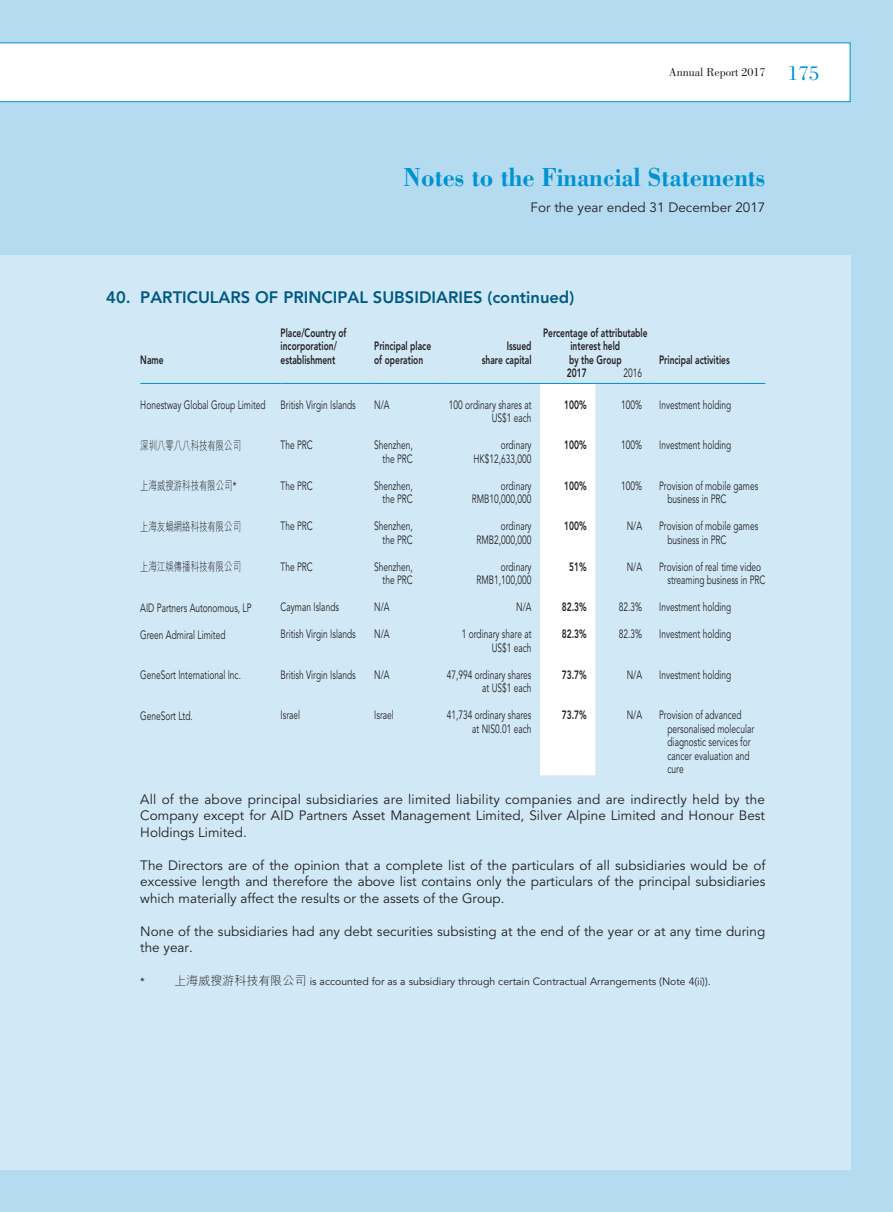
<style>
.page{position:relative;width:893px;height:1212px;background:#b5dbf1}
.page>*{position:absolute;margin:0;border:0;box-sizing:border-box;transform-origin:0 0}
.t1{font:700 27px "Bodoni Std";color:#0093d0;scale:.9 1}
._01_H1{font:800 16.5px "Avenir LT Std";color:#005a81}
._00_txt{font:13.5px/16.5px "Avenir LT Std";color:#231f20;text-align:justify}
._50_Table_txt{font:12px "Avenir LT Std";color:#231f20;scale:.7 1}
._50_Table_txt-2{font:800 12px "Avenir LT Std";color:#231f20;scale:.7 1}
._50_Table_txt-3{font:300 12px "M Hei HK";color:#231f20;scale:.7 1}
.t2{font:12px "Bodoni Std";color:#231f20}
._06_Notes{font:10.5px "Avenir LT Std";color:#231f20}
.s1{font-size:21px;color:#0093d0}
.s2{font-family:"Avenir LT Std";font-weight:400}
.s3{font-family:"M Hei HK";font-weight:300;font-size:12px}
</style>
<div class="page">
<div style="left:0;top:43px;width:850px;height:59px;background:#fff"></div>
<div style="left:0;top:255px;width:850px;height:914px;background:#d1e8f6"></div>
<div style="left:540px;top:384px;width:55px;height:391px;background:#fff"></div>
<hr style="left:140px;top:383px;width:141px;height:1px;background:#0093d0">
<hr style="left:281px;top:383px;width:93px;height:1px;background:#0093d0">
<hr style="left:374px;top:383px;width:68px;height:1px;background:#0093d0">
<hr style="left:442px;top:383px;width:98px;height:1px;background:#0093d0">
<hr style="left:540px;top:383px;width:55px;height:1px;background:#0093d0">
<hr style="left:595px;top:383px;width:56px;height:1px;background:#0093d0">
<hr style="left:651px;top:383px;width:114px;height:1px;background:#0093d0">
<p class="t2" style="left:669px;top:66px;width:152px">Annual Report 2017 <span class="s1">175</span></p>
<h1 class="t1" style="left:404px;top:160px;width:403px">Notes to the Financial Statements</h1>
<p class="_00_txt" style="left:531px;top:200px;width:236px">For the year ended 31 December 2017</p>
<p class="_01_H1" style="left:106px;top:287px;width:469px">40. PARTICULARS OF PRINCIPAL SUBSIDIARIES (continued)</p>
<p class="_50_Table_txt-2" style="left:140px;top:352px;width:35px">Name</p>
<p class="_50_Table_txt-2" style="left:281px;top:325px;width:96px">Place/Country of</p>
<p class="_50_Table_txt-2" style="left:281px;top:339px;width:82px">incorporation/</p>
<p class="_50_Table_txt-2" style="left:281px;top:352px;width:80px">establishment</p>
<p class="_50_Table_txt-2" style="left:374px;top:339px;width:83px">Principal place</p>
<p class="_50_Table_txt-2" style="left:374px;top:352px;width:71px">of operation</p>
<p class="_50_Table_txt-2" style="left:507px;top:339px;width:37px">Issued</p>
<p class="_50_Table_txt-2" style="left:482px;top:352px;width:72px">share capital</p>
<p class="_50_Table_txt-2" style="left:543px;top:325px;width:151px">Percentage of attributable</p>
<p class="_50_Table_txt-2" style="left:570px;top:339px;width:73px">interest held</p>
<p class="_50_Table_txt-2" style="left:569px;top:352px;width:77px">by the Group</p>
<p class="_50_Table_txt-2" style="left:659px;top:352px;width:102px">Principal activities</p>
<p class="_50_Table_txt-2" style="left:567px;top:366px;width:30px">2017</p>
<p class="_50_Table_txt" style="left:623px;top:366px;width:28px">2016</p>
<p class="_50_Table_txt" style="left:140px;top:398px;width:181px">Honestway Global Group Limited</p>
<p class="_50_Table_txt" style="left:281px;top:398px;width:109px">British Virgin Islands</p>
<p class="_50_Table_txt" style="left:374px;top:398px;width:24px">N/A</p>
<p class="_50_Table_txt" style="left:449px;top:398px;width:119px">100 ordinary shares at</p>
<p class="_50_Table_txt" style="left:492px;top:411px;width:58px">US$1 each</p>
<p class="_50_Table_txt-2" style="left:564px;top:397px;width:34px">100%</p>
<p class="_50_Table_txt" style="left:621px;top:398px;width:32px">100%</p>
<p class="_50_Table_txt" style="left:659px;top:398px;width:105px">Investment holding</p>
<p class="_50_Table_txt-3" style="left:140px;top:439px;width:146px">深圳八零八八科技有限公司</p>
<p class="_50_Table_txt" style="left:281px;top:438px;width:48px">The PRC</p>
<p class="_50_Table_txt" style="left:374px;top:438px;width:57px">Shenzhen,</p>
<p class="_50_Table_txt" style="left:383px;top:452px;width:45px">the PRC</p>
<p class="_50_Table_txt" style="left:501px;top:438px;width:45px">ordinary</p>
<p class="_50_Table_txt" style="left:473px;top:452px;width:84px">HK$12,633,000</p>
<p class="_50_Table_txt-2" style="left:564px;top:438px;width:34px">100%</p>
<p class="_50_Table_txt" style="left:621px;top:438px;width:32px">100%</p>
<p class="_50_Table_txt" style="left:659px;top:438px;width:105px">Investment holding</p>
<p class="_50_Table_txt-3" style="left:140px;top:480px;width:139px">上海威搜游科技有限公司<span class="s2">*</span></p>
<p class="_50_Table_txt" style="left:281px;top:479px;width:48px">The PRC</p>
<p class="_50_Table_txt" style="left:374px;top:479px;width:57px">Shenzhen,</p>
<p class="_50_Table_txt" style="left:383px;top:492px;width:45px">the PRC</p>
<p class="_50_Table_txt" style="left:501px;top:479px;width:45px">ordinary</p>
<p class="_50_Table_txt" style="left:472px;top:492px;width:87px">RMB10,000,000</p>
<p class="_50_Table_txt-2" style="left:564px;top:478px;width:34px">100%</p>
<p class="_50_Table_txt" style="left:621px;top:479px;width:32px">100%</p>
<p class="_50_Table_txt" style="left:659px;top:479px;width:143px">Provision of mobile games</p>
<p class="_50_Table_txt" style="left:667px;top:492px;width:86px">business in PRC</p>
<p class="_50_Table_txt-3" style="left:140px;top:520px;width:146px">上海友蝸網絡科技有限公司</p>
<p class="_50_Table_txt" style="left:281px;top:519px;width:48px">The PRC</p>
<p class="_50_Table_txt" style="left:374px;top:519px;width:57px">Shenzhen,</p>
<p class="_50_Table_txt" style="left:383px;top:533px;width:45px">the PRC</p>
<p class="_50_Table_txt" style="left:501px;top:519px;width:45px">ordinary</p>
<p class="_50_Table_txt" style="left:476px;top:533px;width:80px">RMB2,000,000</p>
<p class="_50_Table_txt-2" style="left:564px;top:519px;width:34px">100%</p>
<p class="_50_Table_txt" style="left:627px;top:519px;width:24px">N/A</p>
<p class="_50_Table_txt" style="left:659px;top:519px;width:143px">Provision of mobile games</p>
<p class="_50_Table_txt" style="left:667px;top:533px;width:86px">business in PRC</p>
<p class="_50_Table_txt-3" style="left:140px;top:561px;width:146px">上海江娛傳播科技有限公司</p>
<p class="_50_Table_txt" style="left:281px;top:560px;width:48px">The PRC</p>
<p class="_50_Table_txt" style="left:374px;top:560px;width:57px">Shenzhen,</p>
<p class="_50_Table_txt" style="left:383px;top:573px;width:45px">the PRC</p>
<p class="_50_Table_txt" style="left:501px;top:560px;width:45px">ordinary</p>
<p class="_50_Table_txt" style="left:476px;top:573px;width:80px">RMB1,100,000</p>
<p class="_50_Table_txt-2" style="left:569px;top:559px;width:27px">51%</p>
<p class="_50_Table_txt" style="left:627px;top:560px;width:24px">N/A</p>
<p class="_50_Table_txt" style="left:659px;top:560px;width:147px">Provision of real time video</p>
<p class="_50_Table_txt" style="left:667px;top:573px;width:141px">streaming business in PRC</p>
<p class="_50_Table_txt" style="left:140px;top:601px;width:160px">AID Partners Autonomous, LP</p>
<p class="_50_Table_txt" style="left:281px;top:600px;width:85px">Cayman Islands</p>
<p class="_50_Table_txt" style="left:374px;top:600px;width:24px">N/A</p>
<p class="_50_Table_txt" style="left:516px;top:600px;width:24px">N/A</p>
<p class="_50_Table_txt-2" style="left:562px;top:600px;width:37px">82.3%</p>
<p class="_50_Table_txt" style="left:619px;top:600px;width:35px">82.3%</p>
<p class="_50_Table_txt" style="left:659px;top:600px;width:105px">Investment holding</p>
<p class="_50_Table_txt" style="left:140px;top:628px;width:123px">Green Admiral Limited</p>
<p class="_50_Table_txt" style="left:281px;top:627px;width:109px">British Virgin Islands</p>
<p class="_50_Table_txt" style="left:374px;top:627px;width:24px">N/A</p>
<p class="_50_Table_txt" style="left:462px;top:627px;width:101px">1 ordinary share at</p>
<p class="_50_Table_txt" style="left:492px;top:641px;width:58px">US$1 each</p>
<p class="_50_Table_txt-2" style="left:562px;top:627px;width:37px">82.3%</p>
<p class="_50_Table_txt" style="left:619px;top:627px;width:35px">82.3%</p>
<p class="_50_Table_txt" style="left:659px;top:627px;width:105px">Investment holding</p>
<p class="_50_Table_txt" style="left:140px;top:668px;width:145px">GeneSort International Inc.</p>
<p class="_50_Table_txt" style="left:281px;top:668px;width:109px">British Virgin Islands</p>
<p class="_50_Table_txt" style="left:374px;top:668px;width:24px">N/A</p>
<p class="_50_Table_txt" style="left:447px;top:668px;width:123px">47,994 ordinary shares</p>
<p class="_50_Table_txt" style="left:482px;top:681px;width:72px">at US$1 each</p>
<p class="_50_Table_txt-2" style="left:562px;top:667px;width:37px">73.7%</p>
<p class="_50_Table_txt" style="left:627px;top:668px;width:24px">N/A</p>
<p class="_50_Table_txt" style="left:659px;top:668px;width:105px">Investment holding</p>
<p class="_50_Table_txt-2" style="left:562px;top:708px;width:37px">73.7%</p>
<p class="_50_Table_txt" style="left:627px;top:708px;width:24px">N/A</p>
<p class="_50_Table_txt" style="left:659px;top:708px;width:119px">Provision of advanced</p>
<p class="_50_Table_txt" style="left:667px;top:722px;width:125px">personalised molecular</p>
<p class="_50_Table_txt" style="left:667px;top:735px;width:120px">diagnostic services for</p>
<p class="_50_Table_txt" style="left:667px;top:749px;width:119px">cancer evaluation and</p>
<p class="_50_Table_txt" style="left:667px;top:762px;width:25px">cure</p>
<p class="_00_txt" style="left:140px;top:791px;width:626px">All of the above principal subsidiaries are limited liability companies and are indirectly held by the Company except for AID Partners Asset Management Limited, Silver Alpine Limited and Honour Best Holdings Limited.</p>
<p class="_00_txt" style="left:140px;top:857px;width:627px">The Directors are of the opinion that a complete list of the particulars of all subsidiaries would be of excessive length and therefore the above list contains only the particulars of the principal subsidiaries which materially affect the results or the assets of the Group.</p>
<p class="_00_txt" style="left:140px;top:923px;width:626px">None of the subsidiaries had any debt securities subsisting at the end of the year or at any time during the year.</p>
<p class="_06_Notes" style="left:140px;top:976px;width:6px">*</p>
<p class="_06_Notes" style="left:174px;top:976px;width:538px"><span class="s3">上海威搜游科技有限公司</span> is accounted for as a subsidiary through certain Contractual Arrangements (Note 4(ii)).</p>
<p class="_50_Table_txt" style="left:140px;top:709px;width:77px">GeneSort Ltd.</p>
<p class="_50_Table_txt" style="left:281px;top:708px;width:30px">Israel</p>
<p class="_50_Table_txt" style="left:374px;top:708px;width:30px">Israel</p>
<p class="_50_Table_txt" style="left:447px;top:708px;width:123px">41,734 ordinary shares</p>
<p class="_50_Table_txt" style="left:472px;top:722px;width:86px">at NIS0.01 each</p>
</div>
